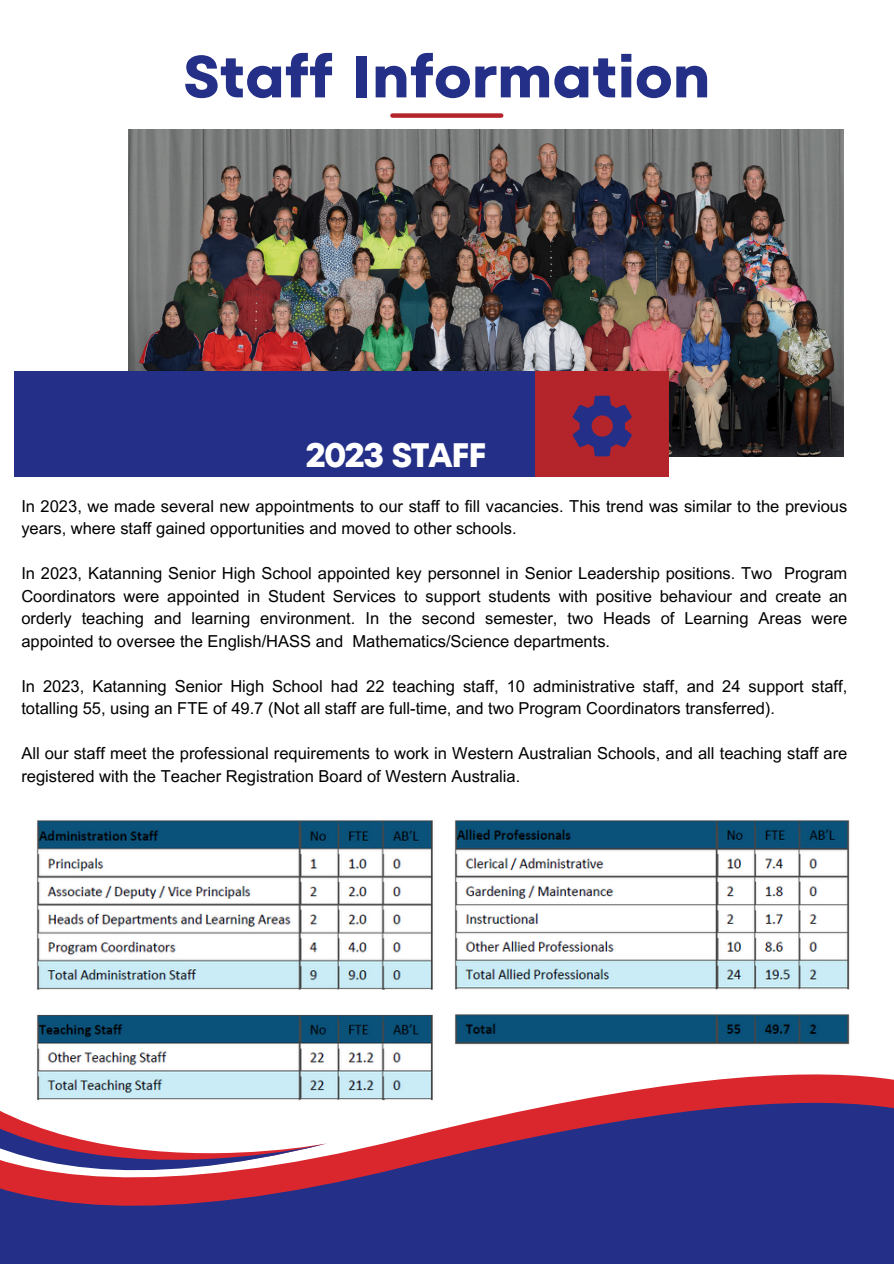
<style>
.page{position:relative;width:894px;height:1264px;background:#fff}
.page>*{position:absolute;margin:0;border:0;box-sizing:border-box;transform-origin:0 0}
.t1{font:700 59.25px "TT Fors";color:#243087}
.t2{font:700 33.75px "TT Fors";letter-spacing:-.045em;color:#fff}
.t3{font:16.5px/22.5px "Arial MT Pro";color:#000}
</style>
<div class="page">
<img style="left:129px;top:129px;width:714px;height:328px">
<div style="left:392px;top:113px;width:109px;height:5px;background:#b3252a"></div>
<div style="left:14px;top:371px;width:521px;height:105px;background:#243087"></div>
<div style="left:535px;top:371px;width:133px;height:105px;background:#b3252a"></div>
<svg style="left:572px;top:396px;width:59px;height:60px"></svg>
<img style="left:36px;top:820px;width:397px;height:170px">
<img style="left:454px;top:820px;width:396px;height:170px">
<svg style="left:36px;top:960px;width:292px;height:29px;background:#b8d5de"></svg>
<svg style="left:328px;top:1014px;width:522px;height:26px;background:#1d597b"></svg>
<svg style="left:0;top:1040px;width:893px;height:223px;fill:#243087"></svg>
<svg style="left:0;top:989px;width:328px;height:254px"></svg>
<p class="t1" style="left:183px;top:35px;width:529px">Staff Information</p>
<p class="t2" style="left:305px;top:432px;width:182px">2023 STAFF</p>
<p class="t3" style="left:21px;top:497px;width:827px">In 2023, we made several new appointments to our staff to fill vacancies. This trend was similar to the previous years, where staff gained opportunities and moved to other schools.</p>
<p class="t3" style="left:21px;top:564px;width:827px;text-align:justify">In 2023, Katanning Senior High School appointed key personnel in Senior Leadership positions. Two Program Coordinators were appointed in Student Services to support students with positive behaviour and create an orderly teaching and learning environment. In the second semester, two Heads of Learning Areas were appointed to oversee the English/HASS and Mathematics/Science departments.</p>
<p class="t3" style="left:21px;top:677px;width:827px">In 2023, Katanning Senior High School had 22 teaching staff, 10 administrative staff, and 24 support staff, totalling 55, using an FTE of 49.7 (Not all staff are full-time, and two Program Coordinators transferred).</p>
<p class="t3" style="left:21px;top:744px;width:827px">All our staff meet the professional requirements to work in Western Australian Schools, and all teaching staff are registered with the Teacher Registration Board of Western Australia.</p>
</div>
